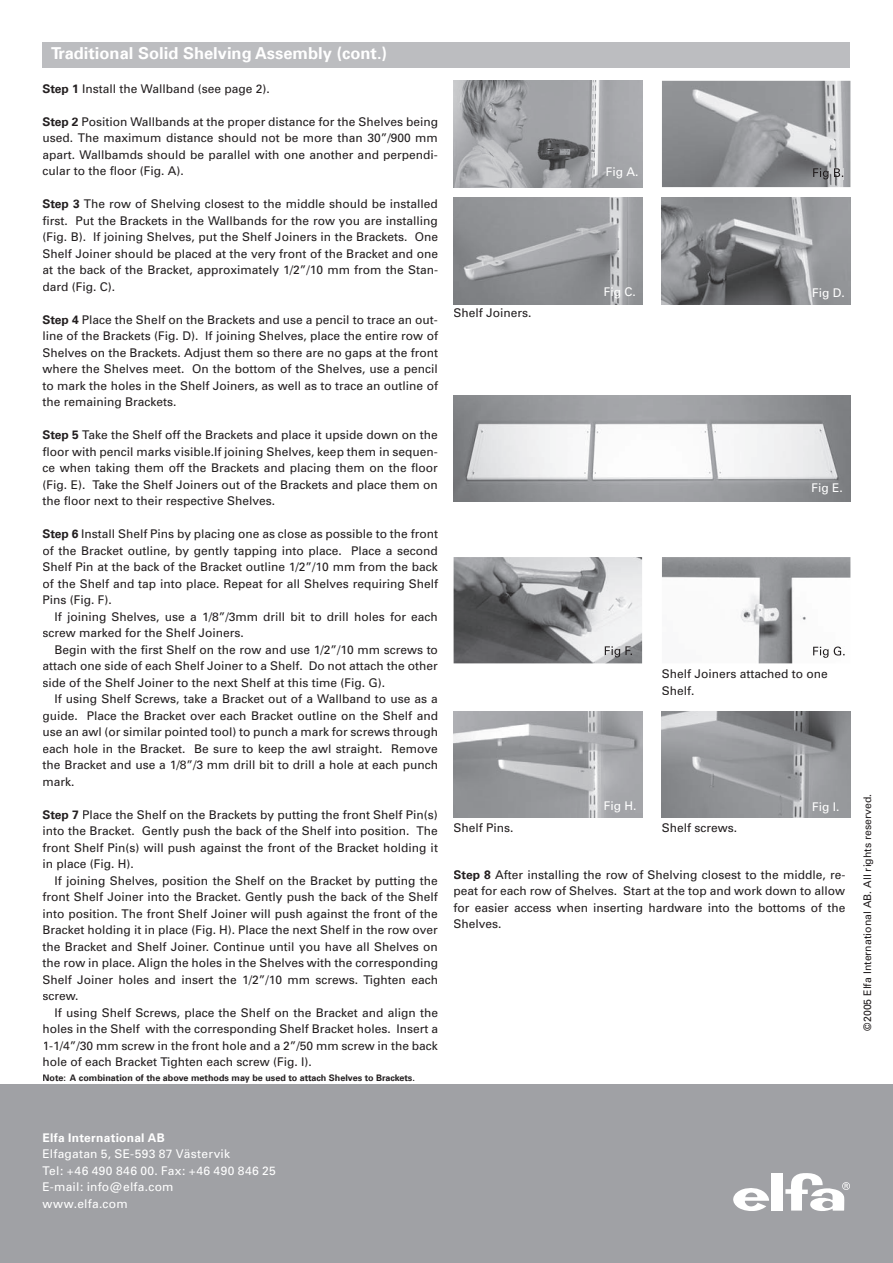
<style>
.page{position:relative;width:893px;height:1263px;background:#fff}
.page>*{position:absolute;margin:0;border:0;box-sizing:border-box;transform-origin:0 0}
.t1{font:700 16.5px "Univers LT";color:#fff}
.t2{font:12px/16.5px "Univers";color:#231f20;text-align:justify}
.t3{font:12px/16.5px "Univers";letter-spacing:.02em;color:#fff}
.t4{font:700 12px "Univers LT";letter-spacing:.02em;color:#fff}
.t5{font:10.5px "Univers";color:#231f20}
.t6{font:700 9px "Univers LT";color:#231f20}
.s1{font-family:"Univers LT";font-weight:700}
</style>
<div class="page">
<div style="left:0;top:1084px;width:893px;height:179px;background:#a0a1a5"></div>
<svg style="left:733px;top:1188px;width:36px;height:23px"></svg>
<div style="left:772px;top:1173px;width:11px;height:38px;background:#fff"></div>
<svg style="left:785px;top:1173px;width:65px;height:38px"></svg>
<img style="left:454px;top:81px;width:188px;height:106px">
<img style="left:662px;top:81px;width:188px;height:106px">
<img style="left:454px;top:198px;width:188px;height:106px">
<img style="left:662px;top:198px;width:188px;height:106px">
<img style="left:454px;top:395px;width:396px;height:107px">
<img style="left:813px;top:168px;width:30px;height:11px">
<img style="left:454px;top:557px;width:188px;height:106px">
<img style="left:662px;top:557px;width:188px;height:106px">
<img style="left:605px;top:646px;width:27px;height:11px">
<img style="left:454px;top:711px;width:188px;height:107px">
<img style="left:662px;top:711px;width:188px;height:107px">
<img style="left:813px;top:646px;width:32px;height:12px">
<div style="left:43px;top:43px;width:807px;height:25px;background:#bcbdc0"></div>
<h1 class="t1" style="left:51px;top:44px;width:338px">Traditional Solid Shelving Assembly (cont.)</h1>
<p class="t2" style="left:43px;top:80px;width:229px"><span class="s1">Step 1</span> Install the Wallband (see page 2).</p>
<p class="t2" style="left:43px;top:113px;width:397px"><span class="s1">Step 2</span> Position Wallbands at the proper distance for the Shelves being used. The maximum distance should not be more than 30”/900 mm apart. Wallbamds should be parallel with one another and perpendi&shy;cular to the floor (Fig. A).</p>
<p class="t2" style="left:43px;top:196px;width:397px"><span class="s1">Step 3</span> The row of Shelving closest to the middle should be installed first. Put the Brackets in the Wallbands for the row you are installing (Fig. B). If joining Shelves, put the Shelf Joiners in the Brackets. One Shelf Joiner should be placed at the very front of the Bracket and one at the back of the Bracket, approximately 1/2”/10 mm from the Stan&shy;dard (Fig. C).</p>
<p class="t2" style="left:43px;top:311px;width:397px"><span class="s1">Step 4</span> Place the Shelf on the Brackets and use a pencil to trace an out&shy;line of the Brackets (Fig. D). If joining Shelves, place the entire row of Shelves on the Brackets. Adjust them so there are no gaps at the front where the Shelves meet. On the bottom of the Shelves, use a pencil to mark the holes in the Shelf Joiners, as well as to trace an outline of the remaining Brackets.</p>
<p class="t2" style="left:43px;top:427px;width:397px"><span class="s1">Step 5</span> Take the Shelf off the Brackets and place it upside down on the floor with pencil marks visible.If joining Shelves, keep them in sequen&shy;ce when taking them off the Brackets and placing them on the floor (Fig. E). Take the Shelf Joiners out of the Brackets and place them on the floor next to their respective Shelves.</p>
<p class="t2" style="left:43px;top:526px;width:397px"><span class="s1">Step 6</span> Install Shelf Pins by placing one as close as possible to the front of the Bracket outline, by gently tapping into place. Place a second Shelf Pin at the back of the Bracket outline 1/2”/10 mm from the back of the Shelf and tap into place. Repeat for all Shelves requiring Shelf Pins (Fig. F).</p>
<p class="t2" style="left:43px;top:608px;width:397px;text-indent:12px">If joining Shelves, use a 1/8”/3mm drill bit to drill holes for each screw marked for the Shelf Joiners.</p>
<p class="t2" style="left:43px;top:641px;width:397px;text-indent:12px">Begin with the first Shelf on the row and use 1/2”/10 mm screws to attach one side of each Shelf Joiner to a Shelf. Do not attach the other side of the Shelf Joiner to the next Shelf at this time (Fig. G).</p>
<p class="t2" style="left:43px;top:691px;width:397px;text-indent:12px">If using Shelf Screws, take a Bracket out of a Wallband to use as a guide. Place the Bracket over each Bracket outline on the Shelf and use an awl (or similar pointed tool) to punch a mark for screws through each hole in the Bracket. Be sure to keep the awl straight. Remove the Bracket and use a 1/8”/3 mm drill bit to drill a hole at each punch mark.</p>
<p class="t2" style="left:43px;top:806px;width:397px"><span class="s1">Step 7</span> Place the Shelf on the Brackets by putting the front Shelf Pin(s) into the Bracket. Gently push the back of the Shelf into position. The front Shelf Pin(s) will push against the front of the Bracket holding it in place (Fig. H).</p>
<p class="t2" style="left:43px;top:872px;width:397px;text-indent:12px">If joining Shelves, position the Shelf on the Bracket by putting the front Shelf Joiner into the Bracket. Gently push the back of the Shelf into position. The front Shelf Joiner will push against the front of the Bracket holding it in place (Fig. H). Place the next Shelf in the row over the Bracket and Shelf Joiner. Continue until you have all Shelves on the row in place. Align the holes in the Shelves with the corresponding Shelf Joiner holes and insert the 1/2”/10 mm screws. Tighten each screw.</p>
<p class="t2" style="left:43px;top:1004px;width:397px;text-indent:12px">If using Shelf Screws, place the Shelf on the Bracket and align the holes in the Shelf with the corresponding Shelf Bracket holes. Insert a 1-1/4”/30 mm screw in the front hole and a 2”/50 mm screw in the back hole of each Bracket Tighten each screw (Fig. I).</p>
<p class="t6" style="left:43px;top:1073px;width:374px">Note: A combination of the above methods may be used to attach Shelves to Brackets.</p>
<p class="t2" style="left:454px;top:305px;width:80px">Shelf Joiners.</p>
<p class="t3" style="left:606px;top:164px;width:34px">Fig A.</p>
<p class="t3" style="left:604px;top:283px;width:34px">Fig C.</p>
<p class="t3" style="left:812px;top:284px;width:34px">Fig D.</p>
<p class="t3" style="left:811px;top:479px;width:33px">Fig E.</p>
<p class="t2" style="left:662px;top:666px;width:168px">Shelf Joiners attached to one<br>Shelf.</p>
<p class="t3" style="left:604px;top:797px;width:34px">Fig H.</p>
<p class="t3" style="left:812px;top:798px;width:29px">Fig I.</p>
<p class="t2" style="left:454px;top:819px;width:62px">Shelf Pins.</p>
<p class="t2" style="left:662px;top:819px;width:77px">Shelf screws.</p>
<p class="t2" style="left:454px;top:866px;width:393px"><span class="s1">Step 8</span> After installing the row of Shelving closest to the middle, re&shy;peat for each row of Shelves. Start at the top and work down to allow for easier access when inserting hardware into the bottoms of the Shelves.</p>
<p class="t5" style="left:861px;top:1030px;width:238px;rotate:-90deg">©2005 Elfa International AB. All rights reserved.</p>
<p class="t4" style="left:43px;top:1130px;width:124px">Elfa International AB</p>
<p class="t3" style="left:43px;top:1146px;width:235px">Elfagatan 5, SE-593 87 Västervik<br>Tel: +46 490 846 00. Fax: +46 490 846 25<br>E-mail: info@elfa.com<br>www.elfa.com</p>
</div>
